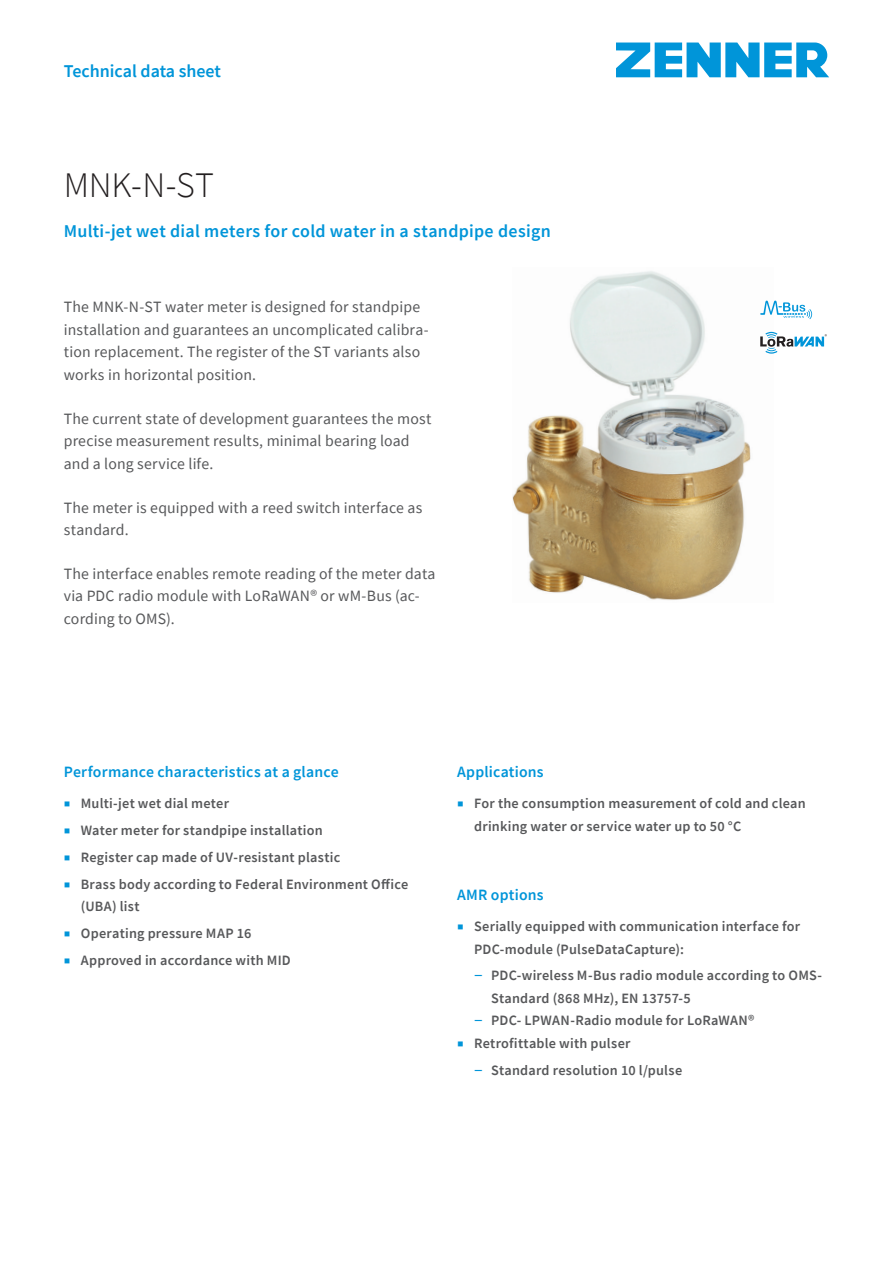
<style>
.page{position:relative;width:893px;height:1263px;background:#fff}
.page>*{position:absolute;margin:0;border:0;box-sizing:border-box;transform-origin:0 0}
.t1{font:300 36px "Source Sans Pro";color:#231f20}
.t2{font:600 18px "Source Sans Pro";letter-spacing:.01em;color:#0095d9}
.t3{font:15.75px/22.5px "Source Sans Pro";letter-spacing:.01em;color:#57585a}
.t4{font:600 15.75px "Source Sans Pro";letter-spacing:.01em;color:#0095d9}
.t5{font:600 14.25px/22.5px "Source Sans Pro";letter-spacing:.015em;color:#57585a}
.t6{font:5.25px "Source Sans Pro";color:#231f20}
.s1{font-weight:400;font-size:6px;color:#0095d9}
.s2{font-weight:400;font-size:18px;color:#0095d9}
</style>
<div class="page">
<svg style="left:616px;top:43px;width:213px;height:34px"></svg>
<img style="left:513px;top:271px;width:260px;height:329px">
<svg style="left:760px;top:332px;width:64px;height:22px"></svg>
<svg style="left:760px;top:301px;width:52px;height:18px"></svg>
<p class="t2" style="left:64px;top:59px;width:159px">Technical data sheet</p>
<h1 class="t1" style="left:64px;top:163px;width:152px">MNK-N-ST</h1>
<p class="t2" style="left:64px;top:219px;width:488px">Multi-jet wet dial meters for cold water in a standpipe design</p>
<p class="t3" style="left:64px;top:296px;width:366px">The MNK-N-ST water meter is designed for standpipe installation and guarantees an uncomplicated calibra&shy;tion replacement. The register of the ST variants also works in horizontal position.</p>
<p class="t3" style="left:64px;top:407px;width:369px">The current state of development guarantees the most precise measurement results, minimal bearing load and a long service life.</p>
<p class="t3" style="left:64px;top:496px;width:360px">The meter is equipped with a reed switch interface as standard.</p>
<p class="t3" style="left:64px;top:562px;width:373px">The interface enables remote reading of the meter data via PDC radio module with LoRaWAN® or wM-Bus (ac&shy;cording to OMS).</p>
<p class="t6" style="left:825px;top:333px;width:4px">®</p>
<p class="t4" style="left:64px;top:762px;width:276px">Performance characteristics at a glance</p>
<p class="t5" style="left:65px;top:792px;width:166px"><span class="s1">■</span> Multi-jet wet dial meter</p>
<p class="t5" style="left:65px;top:819px;width:260px"><span class="s1">■</span> Water meter for standpipe installation</p>
<p class="t5" style="left:65px;top:846px;width:277px"><span class="s1">■</span> Register cap made of UV-resistant plastic</p>
<p class="t5" style="left:81px;top:872px;width:329px;text-indent:-16px"><span class="s1">■</span> Brass body according to Federal Environment Office (UBA) list</p>
<p class="t5" style="left:65px;top:922px;width:188px"><span class="s1">■</span> Operating pressure MAP 16</p>
<p class="t5" style="left:65px;top:948px;width:228px"><span class="s1">■</span> Approved in accordance with MID</p>
<p class="t4" style="left:457px;top:762px;width:88px">Applications</p>
<p class="t5" style="left:474px;top:792px;width:333px;text-indent:-16px"><span class="s1">■</span> For the consumption measurement of cold and clean drinking water or service water up to 50 °C</p>
<p class="t4" style="left:457px;top:884px;width:88px">AMR options</p>
<p class="t5" style="left:474px;top:915px;width:328px;text-indent:-16px"><span class="s1">■</span> Serially equipped with communication interface for<br>PDC-module (PulseDataCapture):</p>
<p class="t5" style="left:491px;top:964px;width:332px;text-indent:-17px"><span class="s2">–</span> PDC-wireless M-Bus radio module according to OMS-<br>Standard (868 MHz), EN 13757-5</p>
<p class="t5" style="left:474px;top:1009px;width:282px"><span class="s2">–</span> PDC- LPWAN-Radio module for LoRaWAN®</p>
<p class="t5" style="left:458px;top:1032px;width:174px"><span class="s1">■</span> Retrofittable with pulser</p>
<p class="t5" style="left:474px;top:1058px;width:210px"><span class="s2">–</span> Standard resolution 10 l/pulse</p>
</div>
